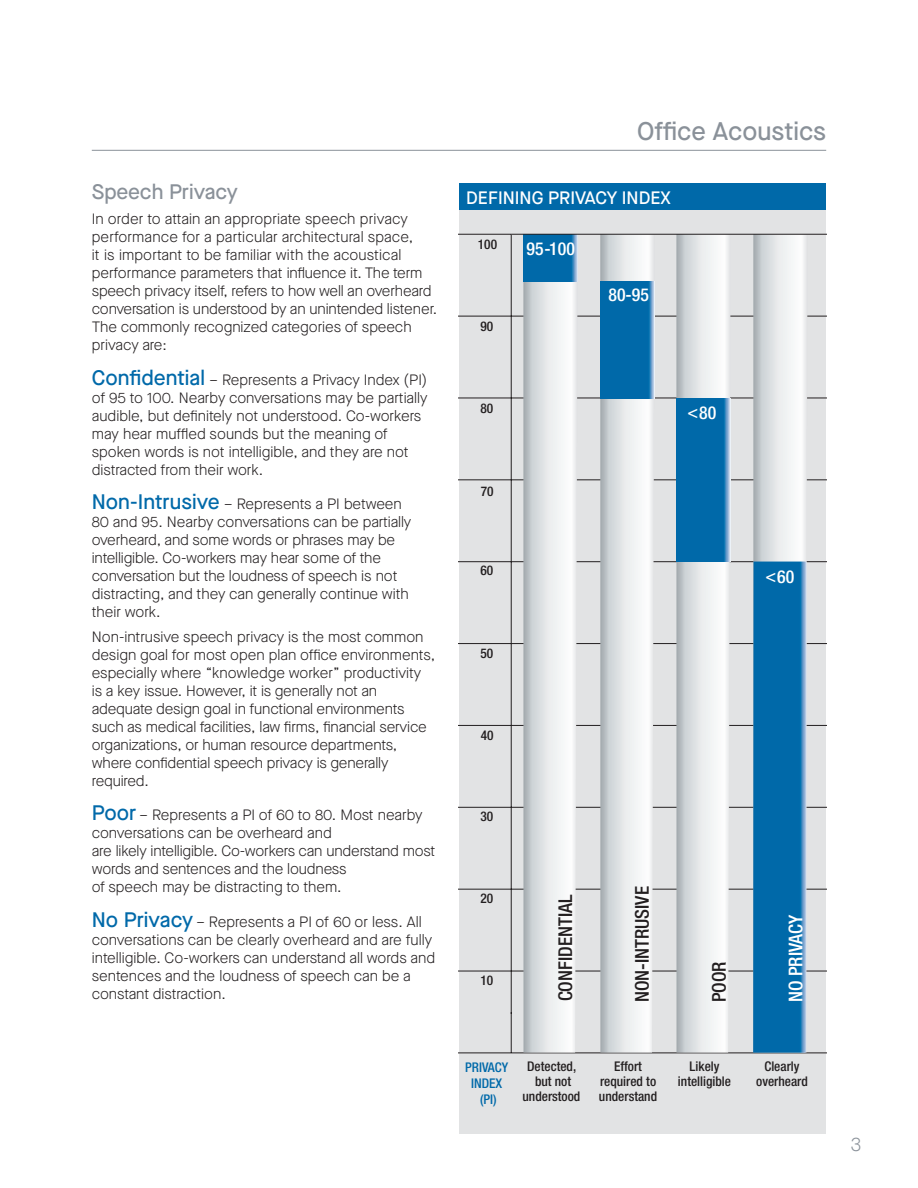
<style>
.page{position:relative;width:918px;height:1188px;background:#fff}
.page>*{position:absolute;margin:0;border:0;box-sizing:border-box;transform-origin:0 0}
.t1{font:500 25.5px "Maison Neue";color:#8a9199}
._2016_Header{font:500 21px "Maison Neue";color:#8a9199}
.t2{font:300 19.5px "Maison Neue";color:#8a9199}
.t3{font:500 condensed 19.05px "Helvetica Neue LT Std";color:#231f20}
.t4{font:500 condensed 19.05px "Helvetica Neue LT Std";color:#fff}
._2016_Header-2{font:500 18px "Maison Neue";color:#fff}
.t5{font:500 condensed 17.85px "Helvetica Neue LT Std";color:#fff}
._2016_Header-3{font:300 15px/18px "Maison Neue";letter-spacing:-.01em;color:#231f20}
.t6{font:500 condensed 13.35px/14.9px "Helvetica Neue LT Std";color:#231f20;text-align:center}
.t7{font:500 condensed 13.35px/16px "Helvetica Neue LT Std";color:#0069a9;text-align:center}
.s1{font-weight:500;font-size:21px;color:#0069a9}
</style>
<div class="page">
<div style="left:460px;top:210px;width:366px;height:924px;background:#e2e3e4"></div>
<hr style="left:92px;top:150px;width:734px;height:1px;background:#8a9199">
<div style="left:460px;top:184px;width:366px;height:26px;background:#0069a9"></div>
<hr style="left:458px;top:234px;width:53px;height:1px;background:#231f20">
<hr style="left:458px;top:316px;width:53px;height:1px;background:#231f20">
<hr style="left:511px;top:316px;width:77px;height:1px;background:#231f20">
<hr style="left:588px;top:316px;width:77px;height:1px;background:#231f20">
<hr style="left:665px;top:316px;width:77px;height:1px;background:#231f20">
<hr style="left:742px;top:316px;width:84px;height:1px;background:#231f20">
<hr style="left:458px;top:398px;width:53px;height:1px;background:#231f20">
<hr style="left:511px;top:398px;width:77px;height:1px;background:#231f20">
<hr style="left:588px;top:398px;width:77px;height:1px;background:#231f20">
<hr style="left:665px;top:398px;width:77px;height:1px;background:#231f20">
<hr style="left:742px;top:398px;width:84px;height:1px;background:#231f20">
<hr style="left:458px;top:480px;width:53px;height:1px;background:#231f20">
<hr style="left:511px;top:480px;width:77px;height:1px;background:#231f20">
<hr style="left:588px;top:480px;width:77px;height:1px;background:#231f20">
<hr style="left:665px;top:480px;width:77px;height:1px;background:#231f20">
<hr style="left:742px;top:480px;width:84px;height:1px;background:#231f20">
<hr style="left:458px;top:561px;width:53px;height:1px;background:#231f20">
<hr style="left:511px;top:561px;width:77px;height:1px;background:#231f20">
<hr style="left:588px;top:561px;width:77px;height:1px;background:#231f20">
<hr style="left:665px;top:561px;width:77px;height:1px;background:#231f20">
<hr style="left:742px;top:561px;width:84px;height:1px;background:#231f20">
<hr style="left:458px;top:643px;width:53px;height:1px;background:#231f20">
<hr style="left:511px;top:643px;width:77px;height:1px;background:#231f20">
<hr style="left:588px;top:643px;width:77px;height:1px;background:#231f20">
<hr style="left:665px;top:643px;width:77px;height:1px;background:#231f20">
<hr style="left:742px;top:643px;width:84px;height:1px;background:#231f20">
<hr style="left:458px;top:725px;width:53px;height:1px;background:#231f20">
<hr style="left:511px;top:725px;width:77px;height:1px;background:#231f20">
<hr style="left:588px;top:725px;width:77px;height:1px;background:#231f20">
<hr style="left:665px;top:725px;width:77px;height:1px;background:#231f20">
<hr style="left:742px;top:725px;width:84px;height:1px;background:#231f20">
<hr style="left:458px;top:807px;width:53px;height:1px;background:#231f20">
<hr style="left:511px;top:807px;width:77px;height:1px;background:#231f20">
<hr style="left:588px;top:807px;width:77px;height:1px;background:#231f20">
<hr style="left:665px;top:807px;width:77px;height:1px;background:#231f20">
<hr style="left:742px;top:807px;width:84px;height:1px;background:#231f20">
<hr style="left:458px;top:889px;width:53px;height:1px;background:#231f20">
<hr style="left:511px;top:889px;width:77px;height:1px;background:#231f20">
<hr style="left:588px;top:889px;width:77px;height:1px;background:#231f20">
<hr style="left:665px;top:889px;width:77px;height:1px;background:#231f20">
<hr style="left:742px;top:889px;width:84px;height:1px;background:#231f20">
<hr style="left:458px;top:971px;width:53px;height:1px;background:#231f20">
<hr style="left:511px;top:971px;width:77px;height:1px;background:#231f20">
<hr style="left:588px;top:971px;width:77px;height:1px;background:#231f20">
<hr style="left:665px;top:971px;width:77px;height:1px;background:#231f20">
<hr style="left:742px;top:971px;width:84px;height:1px;background:#231f20">
<hr style="left:458px;top:1053px;width:53px;height:1px;background:#231f20">
<hr style="left:511px;top:1053px;width:77px;height:1px;background:#231f20">
<hr style="left:588px;top:1053px;width:77px;height:1px;background:#231f20">
<hr style="left:665px;top:1053px;width:77px;height:1px;background:#231f20">
<hr style="left:742px;top:1053px;width:84px;height:1px;background:#231f20">
<hr style="left:511px;top:235px;width:1px;height:81px;background:#231f20">
<hr style="left:511px;top:316px;width:1px;height:82px;background:#231f20">
<hr style="left:511px;top:398px;width:1px;height:82px;background:#231f20">
<hr style="left:511px;top:480px;width:1px;height:81px;background:#231f20">
<hr style="left:511px;top:562px;width:1px;height:81px;background:#231f20">
<hr style="left:511px;top:644px;width:1px;height:81px;background:#231f20">
<hr style="left:511px;top:726px;width:1px;height:81px;background:#231f20">
<hr style="left:511px;top:808px;width:1px;height:81px;background:#231f20">
<hr style="left:511px;top:889px;width:1px;height:82px;background:#231f20">
<hr style="left:511px;top:971px;width:1px;height:43px;background:#231f20">
<hr style="left:511px;top:1012px;width:1px;height:41px;background:#231f20">
<svg style="left:523px;top:235px;width:55px;height:818px"></svg>
<svg style="left:600px;top:235px;width:55px;height:818px"></svg>
<svg style="left:676px;top:235px;width:55px;height:818px"></svg>
<svg style="left:753px;top:235px;width:55px;height:818px"></svg>
<svg style="left:524px;top:235px;width:54px;height:47px;background:#0d70ad"></svg>
<svg style="left:601px;top:281px;width:53px;height:117px;background:#0a6eac"></svg>
<svg style="left:676px;top:398px;width:54px;height:163px;background:#0a6eac"></svg>
<svg style="left:753px;top:562px;width:54px;height:491px;background:#0c6fab"></svg>
<hr style="left:511px;top:234px;width:77px;height:1px;background:#231f20">
<hr style="left:588px;top:234px;width:77px;height:1px;background:#231f20">
<hr style="left:665px;top:234px;width:77px;height:1px;background:#231f20">
<hr style="left:742px;top:234px;width:84px;height:1px;background:#231f20">
<p class="t1" style="left:637px;top:113px;width:191px">Office Acoustics</p>
<p class="_2016_Header" style="left:92px;top:178px;width:148px">Speech Privacy</p>
<p class="_2016_Header-2" style="left:466px;top:185px;width:206px">DEFINING PRIVACY INDEX</p>
<p class="_2016_Header-3" style="left:92px;top:210px;width:347px">In order to attain an appropriate speech privacy performance for a particular architectural space,<br>it is important to be familiar with the acoustical performance parameters that influence it. The term speech privacy itself, refers to how well an overheard conversation is understood by an unintended listener.<br>The commonly recognized categories of speech privacy are:</p>
<p class="_2016_Header-3" style="left:92px;top:370px;width:337px"><span class="s1">Confidential</span> – Represents a Privacy Index (PI) of 95 to 100. Nearby conversations may be partially audible, but definitely not understood. Co-workers may hear muffled sounds but the meaning of spoken words is not intelligible, and they are not distracted from their work.</p>
<p class="_2016_Header-3" style="left:92px;top:495px;width:321px"><span class="s1">Non-Intrusive</span> – Represents a PI between 80 and 95. Nearby conversations can be partially overheard, and some words or phrases may be intelligible. Co-workers may hear some of the conversation but the loudness of speech is not distracting, and they can generally continue with their work.</p>
<p class="_2016_Header-3" style="left:92px;top:628px;width:345px">Non-intrusive speech privacy is the most common design goal for most open plan office environments, especially where “knowledge worker” productivity is a key issue. However, it is generally not an adequate design goal in functional environments such as medical facilities, law firms, financial service organizations, or human resource departments, where confidential speech privacy is generally required.</p>
<p class="_2016_Header-3" style="left:92px;top:806px;width:345px"><span class="s1">Poor</span> – Represents a PI of 60 to 80. Most nearby conversations can be overheard and<br>are likely intelligible. Co-workers can understand most words and sentences and the loudness<br>of speech may be distracting to them.</p>
<p class="_2016_Header-3" style="left:92px;top:913px;width:345px"><span class="s1">No Privacy</span> – Represents a PI of 60 or less. All conversations can be clearly overheard and are fully intelligible. Co-workers can understand all words and sentences and the loudness of speech can be a constant distraction.</p>
<p class="t6" style="left:478px;top:236px;width:21px">100</p>
<p class="t5" style="left:527px;top:238px;width:50px">95-100</p>
<p class="t5" style="left:609px;top:284px;width:42px">80-95</p>
<p class="t6" style="left:480px;top:318px;width:14px">90</p>
<p class="t6" style="left:480px;top:400px;width:14px">80</p>
<p class="t6" style="left:481px;top:483px;width:14px">70</p>
<p class="t6" style="left:480px;top:563px;width:14px">60</p>
<p class="t6" style="left:480px;top:645px;width:14px">50</p>
<p class="t6" style="left:481px;top:728px;width:14px">40</p>
<p class="t6" style="left:481px;top:808px;width:14px">30</p>
<p class="t3" style="left:554px;top:1001px;width:108px;rotate:-90deg">CONFIDENTIAL</p>
<p class="t3" style="left:631px;top:1002px;width:118px;rotate:-90deg">NON-INTRUSIVE</p>
<p class="t6" style="left:480px;top:891px;width:14px">20</p>
<p class="t6" style="left:480px;top:973px;width:14px">10</p>
<p class="t5" style="left:687px;top:402px;width:30px">&lt;80</p>
<p class="t3" style="left:708px;top:1002px;width:42px;rotate:-90deg">POOR</p>
<p class="t5" style="left:765px;top:566px;width:30px">&lt;60</p>
<p class="t4" style="left:784px;top:1002px;width:89px;rotate:-90deg">NO PRIVACY</p>
<p class="t7" style="left:465px;top:1059px;width:45px">PRIVACY<br>INDEX (PI)</p>
<p class="t6" style="left:523px;top:1059px;width:59px">Detected, but not understood</p>
<p class="t6" style="left:599px;top:1059px;width:60px">Effort required to understand</p>
<p class="t6" style="left:678px;top:1059px;width:55px">Likely intelligible</p>
<p class="t6" style="left:756px;top:1059px;width:53px">Clearly overheard</p>
<p class="t2" style="left:850px;top:1131px;width:13px">3</p>
</div>
